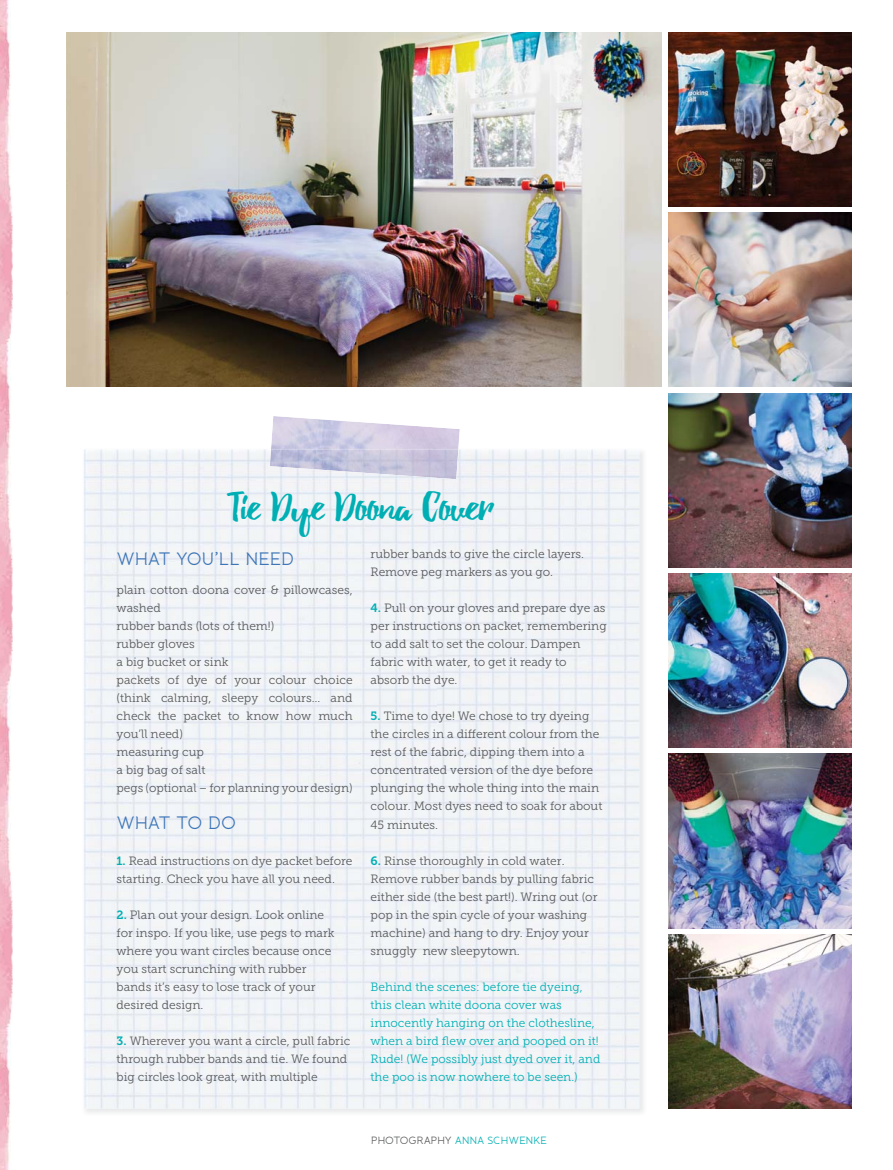
<style>
.page{position:relative;width:893px;height:1170px;background:#fff}
.page>*{position:absolute;margin:0;border:0;box-sizing:border-box;transform-origin:0 0}
.t1{font:42px "Debby";color:#00afb3;scale:1.16 1}
.t2{font:18px "Banda";letter-spacing:-.035em;color:#3d75b7}
.t3{font:12px/18px "Museo Slab 300";color:#58595b}
.t4{font:12px/18px "Museo Slab 300";color:#00afb3}
.t5{font:10.5px "Banda";letter-spacing:-.035em;color:#00afb3}
.s1{font-family:"Museo Slab 700";color:#00afb3}
.s2{color:#58595b}
</style>
<div class="page">
<img style="left:0;top:0;width:13px;height:1169px">
<img style="left:84px;top:449px;width:555px;height:659px">
<img style="left:67px;top:32px;width:595px;height:355px">
<img style="left:668px;top:32px;width:183px;height:174px">
<img style="left:668px;top:213px;width:183px;height:174px">
<img style="left:668px;top:393px;width:183px;height:174px">
<img style="left:668px;top:573px;width:183px;height:174px">
<img style="left:668px;top:754px;width:183px;height:174px">
<img style="left:668px;top:934px;width:183px;height:174px">
<img style="left:271px;top:416px;width:189px;height:32px">
<img style="left:270px;top:448px;width:188px;height:31px">
<h1 class="t1" style="left:230px;top:481px;width:228px">Tie Dye Doona Cover</h1>
<h2 class="t2" style="left:117px;top:552px;width:179px">WHAT YOU’LL NEED</h2>
<p class="t3" style="left:117px;top:582px;width:238px">plain cotton doona cover &amp; pillowcases, washed<br>rubber bands (lots of them!)<br>rubber gloves<br>a big bucket or sink<br>packets of dye of your colour choice (think calming, sleepy colours… and check the packet to know how much you’ll need)<br>measuring cup<br>a big bag of salt<br>pegs (optional – for planning your design)</p>
<h2 class="t2" style="left:117px;top:815px;width:121px">WHAT TO DO</h2>
<p class="t3" style="left:117px;top:852px;width:237px"><span class="s1">1.</span> Read instructions on dye packet before starting. Check you have all you need.</p>
<p class="t3" style="left:117px;top:906px;width:220px"><span class="s1">2.</span> Plan out your design. Look online for inspo. If you like, use pegs to mark where you want circles because once you start scrunching with rubber bands it’s easy to lose track of your desired design.</p>
<p class="t3" style="left:117px;top:1032px;width:235px"><span class="s1">3.</span> Wherever you want a circle, pull fabric through rubber bands and tie. We found big circles look great, with multiple</p>
<p class="t3" style="left:371px;top:546px;width:215px">rubber bands to give the circle layers.<br>Remove peg markers as you go.</p>
<p class="t3" style="left:371px;top:600px;width:238px"><span class="s1">4.</span> Pull on your gloves and prepare dye as per instructions on packet, remembering to add salt to set the colour. Dampen fabric with water, to get it ready to absorb the dye.</p>
<p class="t3" style="left:371px;top:708px;width:233px"><span class="s1">5.</span> Time to dye! We chose to try dyeing the circles in a different colour from the rest of the fabric, dipping them into a concentrated version of the dye before plunging the whole thing into the main colour. Most dyes need to soak for about 45 minutes.</p>
<p class="t3" style="left:371px;top:852px;width:228px"><span class="s1">6.</span> Rinse thoroughly in cold water.<br>Remove rubber bands by pulling fabric either side (the best part!). Wring out (or pop in the spin cycle of your washing machine) and hang to dry. Enjoy your snuggly new sleepytown.</p>
<p class="t4" style="left:371px;top:978px;width:231px">Behind the scenes: before tie dyeing, this clean white doona cover was innocently hanging on the clothesline, when a bird flew over and pooped on it!<br>Rude! (We possibly just dyed over it, and the poo is now nowhere to be seen.)</p>
<p class="t5" style="left:371px;top:1136px;width:178px"><span class="s2">PHOTOGRAPHY</span> ANNA SCHWENKE</p>
</div>
